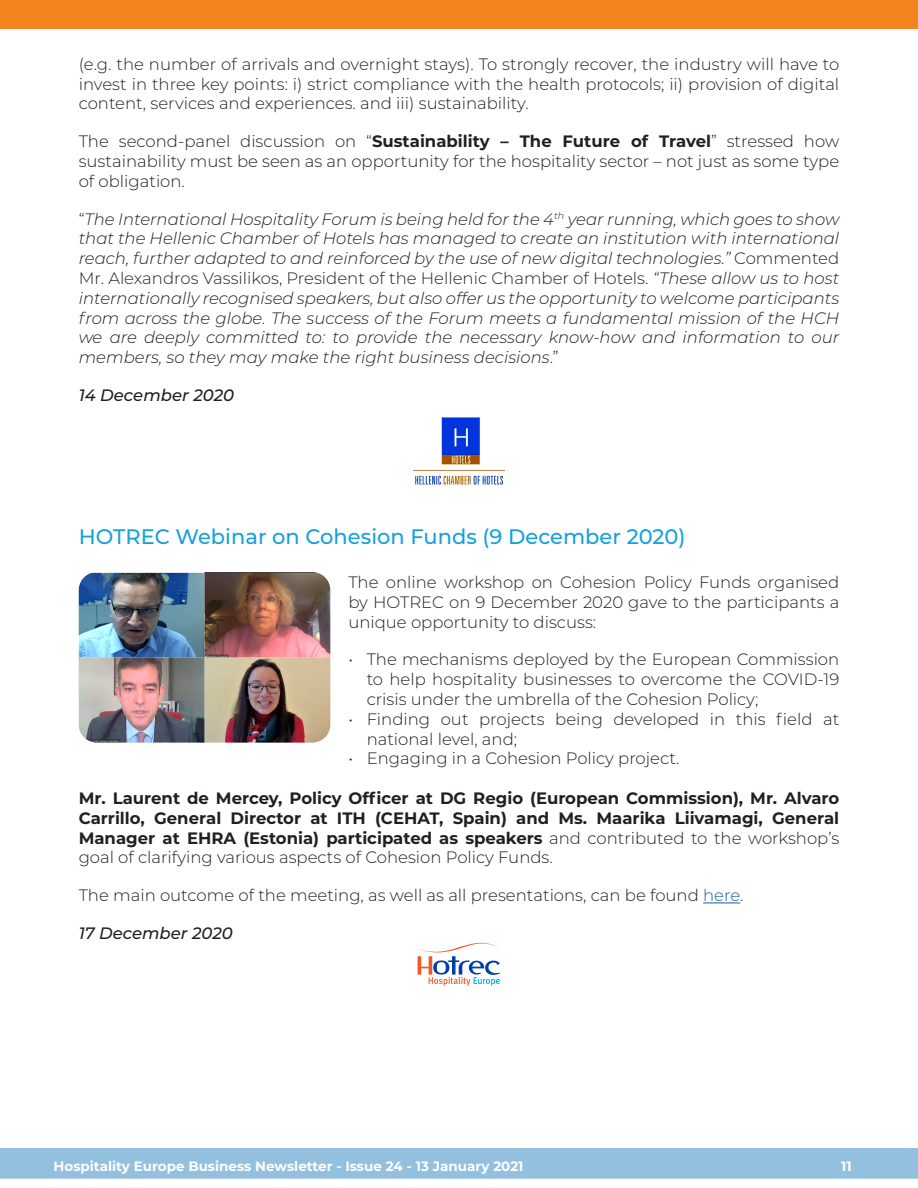
<style>
.page{position:relative;width:918px;height:1188px;background:#fff}
.page>*{position:absolute;margin:0;border:0;box-sizing:border-box;transform-origin:0 0}
.t1{font:500 21px "Montserrat";color:#16a1db}
.t2{font:300 16.5px/19.8px "Montserrat";color:#231f20;text-align:justify}
.t3{font:italic 300 16.5px/19.8px "Montserrat";color:#231f20;text-align:justify}
.t4{font:700 16.5px/19.8px "Montserrat";color:#231f20;text-align:justify}
.t5{font:italic 500 16.5px "Montserrat";color:#231f20}
.t6{font:700 13.5px "Montserrat";color:#fff}
.s1{font-weight:700}
.s2{font-style:normal}
.s3{font-weight:300}
.s4{color:#175d9e}
</style>
<div class="page">
<div style="left:1px;top:1149px;width:916px;height:29px;background:#94c0df"></div>
<div style="left:0;top:1148px;width:918px;height:31px;border:2px solid #94c0df"></div>
<img style="left:414px;top:417px;width:90px;height:68px">
<hr style="left:703px;top:903px;width:37px;height:1px;background:#175d9e">
<div style="left:0;top:0;width:918px;height:29px;background:#f38420"></div>
<img style="left:79px;top:572px;width:251px;height:171px">
<svg style="left:417px;top:943px;width:83px;height:43px"></svg>
<p class="t2" style="left:79px;top:54px;width:762px">(e.g. the number of arrivals and overnight stays). To strongly recover, the industry will have to invest in three key points: i) strict compliance with the health protocols; ii) provision of digital content, services and experiences. and iii) sustainability.</p>
<p class="t2" style="left:79px;top:131px;width:762px">The second-panel discussion on “<span class="s1">Sustainability – The Future of Travel</span>” stressed how sustainability must be seen as an opportunity for the hospitality sector – not just as some type of obligation.</p>
<p class="t3" style="left:79px;top:208px;width:762px"><span class="s2">“</span>The International Hospitality Forum is being held for the 4<sup>th</sup> year running, which goes to show that the Hellenic Chamber of Hotels has managed to create an institution with international reach, further adapted to and reinforced by the use of new digital technologies.” <span class="s2">Commented Mr. Alexandros Vassilikos, President of the Hellenic Chamber of Hotels.</span> “These allow us to host internationally recognised speakers, but also offer us the opportunity to welcome participants from across the globe. The success of the Forum meets a fundamental mission of the HCH we are deeply committed to: to provide the necessary know-how and information to our members, so they may make the right business decisions<span class="s2">.”</span></p>
<p class="t5" style="left:79px;top:384px;width:157px">14 December 2020</p>
<p class="t1" style="left:79px;top:522px;width:609px">HOTREC Webinar on Cohesion Funds (9 December 2020)</p>
<p class="t2" style="left:348px;top:572px;width:492px">The online workshop on Cohesion Policy Funds organised by HOTREC on 9 December 2020 gave to the participants a unique opportunity to discuss:</p>
<p class="t2" style="left:367px;top:649px;width:474px;text-indent:-18px">• The mechanisms deployed by the European Commission to help hospitality businesses to overcome the COVID-19 crisis under the umbrella of the Cohesion Policy;</p>
<p class="t2" style="left:367px;top:709px;width:474px;text-indent:-18px">• Finding out projects being developed in this field at national level, and;</p>
<p class="t2" style="left:348px;top:748px;width:333px">• Engaging in a Cohesion Policy project.</p>
<p class="t4" style="left:79px;top:787px;width:762px">Mr. Laurent de Mercey, Policy Officer at DG Regio (European Commission), Mr. Alvaro Carrillo, General Director at ITH (CEHAT, Spain) and Ms. Maarika Liivamagi, General Manager at EHRA (Estonia) participated as speakers <span class="s3">and contributed to the workshop’s goal of clarifying various aspects of Cohesion Policy Funds.</span></p>
<p class="t2" style="left:79px;top:885px;width:666px">The main outcome of the meeting, as well as all presentations, can be found <span class="s4">here</span>.</p>
<p class="t5" style="left:79px;top:922px;width:156px">17 December 2020</p>
<p class="t6" style="left:54px;top:1157px;width:471px">Hospitality Europe Business Newsletter - Issue 24 - 13 January 2021</p>
<p class="t6" style="left:841px;top:1157px;width:12px">11</p>
</div>
